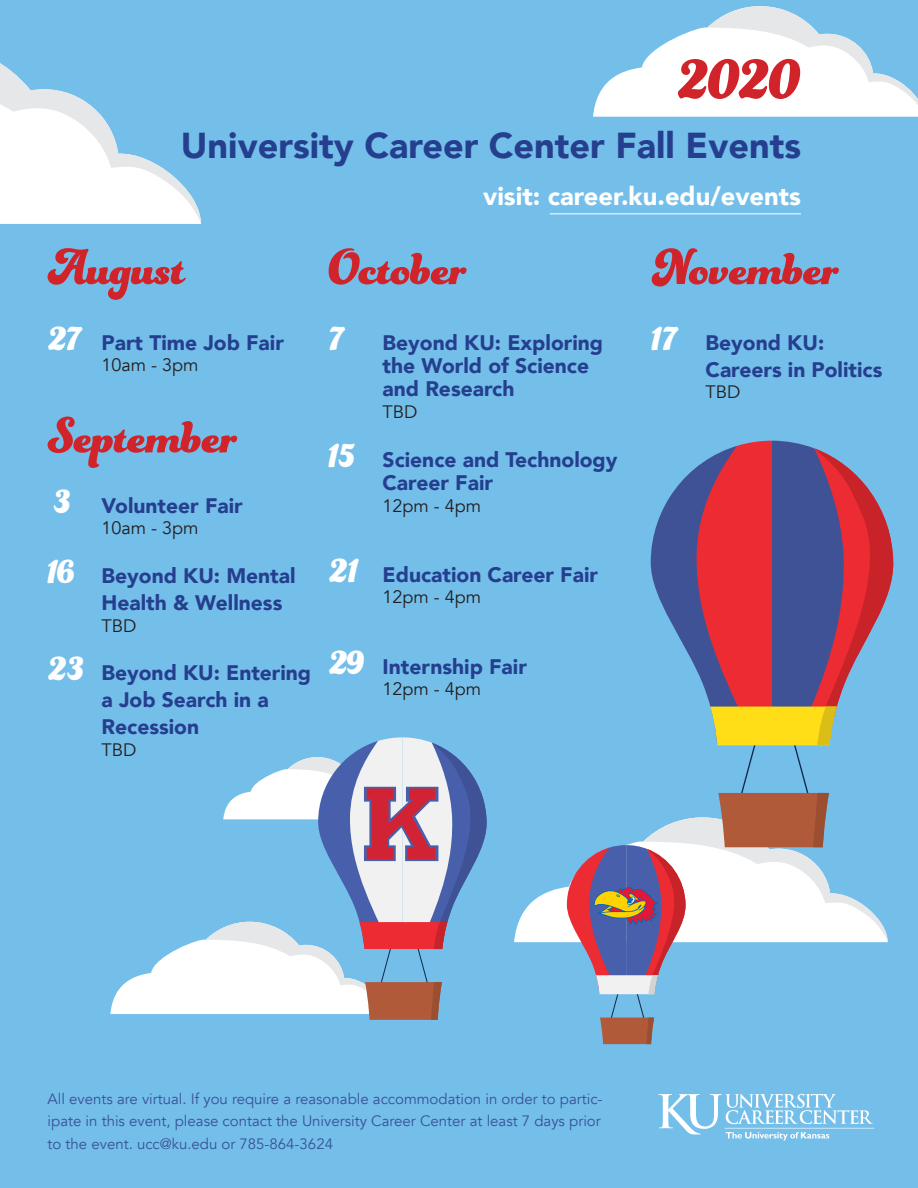
<style>
.page{position:relative;width:918px;height:1188px;background:#74beea}
.page>*{position:absolute;margin:0;border:0;box-sizing:border-box;transform-origin:0 0}
.t1{font:700 67.5px "Funkydori";color:#d1232a}
.t2{font:700 54px "Funkydori";color:#d1232a}
.t3{font:900 36px "Avenir";color:#253f8e}
.t4{font:900 25.5px "Avenir";color:#fff}
.t5{font:900 21px/23.4px "Avenir";color:#253f8e}
.t6{font:18px "Avenir";color:#231f20}
.t7{font:15px/22.5px "Avenir";color:#385295;text-align:justify}
.s1{font-family:"Funkydori";font-weight:700;font-size:40.5px;color:#fff}
</style>
<div class="page">
<svg style="left:0;top:63px;width:201px;height:161px"></svg>
<svg style="left:514px;top:887px;width:53px;height:55px;fill:#fff"></svg>
<svg style="left:593px;top:6px;width:325px;height:111px"></svg>
<svg style="left:110px;top:737px;width:377px;height:283px"></svg>
<svg style="left:567px;top:441px;width:327px;height:603px"></svg>
<svg style="left:658px;top:1094px;width:216px;height:47px"></svg>
<hr style="left:550px;top:213px;width:251px;height:1px;background:#fff">
<p class="t1" style="left:677px;top:36px;width:126px">2020</p>
<p class="t3" style="left:181px;top:114px;width:622px">University Career Center Fall Events</p>
<p class="t4" style="left:483px;top:174px;width:319px">visit: career.ku.edu/events</p>
<p class="t2" style="left:48px;top:234px;width:139px">August</p>
<p class="t2" style="left:329px;top:234px;width:140px">October</p>
<p class="t2" style="left:652px;top:234px;width:189px">November</p>
<p class="t5" style="left:48px;top:330px;width:238px"><span class="s1">27</span> Part Time Job Fair</p>
<p class="t6" style="left:102px;top:354px;width:99px">10am - 3pm</p>
<p class="t2" style="left:48px;top:402px;width:192px">September</p>
<p class="t5" style="left:53px;top:493px;width:192px"><span class="s1">3</span> Volunteer Fair</p>
<p class="t6" style="left:102px;top:518px;width:99px">10am - 3pm</p>
<p class="t5" style="left:102px;top:562px;width:196px;line-height:27px;text-indent:-54px"><span class="s1">16</span> Beyond KU: Mental<br>Health &amp; Wellness</p>
<p class="t6" style="left:102px;top:615px;width:37px">TBD</p>
<p class="t5" style="left:48px;top:659px;width:265px;line-height:27px;text-align:center"><span class="s1">23</span> Beyond KU: Entering a Job Search in a</p>
<p class="t5" style="left:102px;top:715px;width:99px">Recession</p>
<p class="t6" style="left:102px;top:739px;width:37px">TBD</p>
<p class="t5" style="left:383px;top:330px;width:222px;text-indent:-54px"><span class="s1">7</span> Beyond KU: Exploring the World of Science and Research</p>
<p class="t6" style="left:383px;top:401px;width:37px">TBD</p>
<p class="t5" style="left:383px;top:447px;width:236px;text-indent:-54px"><span class="s1">15</span> Science and Technology<br>Career Fair</p>
<p class="t6" style="left:383px;top:495px;width:100px">12pm - 4pm</p>
<p class="t5" style="left:329px;top:562px;width:271px"><span class="s1">21</span> Education Career Fair</p>
<p class="t6" style="left:383px;top:587px;width:100px">12pm - 4pm</p>
<p class="t5" style="left:329px;top:654px;width:200px"><span class="s1">29</span> Internship Fair</p>
<p class="t6" style="left:383px;top:678px;width:100px">12pm - 4pm</p>
<p class="t5" style="left:652px;top:330px;width:174px"><span class="s1">17</span> Beyond KU:</p>
<p class="t5" style="left:706px;top:357px;width:178px">Careers in Politics</p>
<p class="t6" style="left:706px;top:381px;width:37px">TBD</p>
<p class="t7" style="left:48px;top:1088px;width:557px">All events are virtual. If you require a reasonable accommodation in order to partic&shy;ipate in this event, please contact the University Career Center at least 7 days prior to the event. ucc@ku.edu or 785-864-3624</p>
</div>
